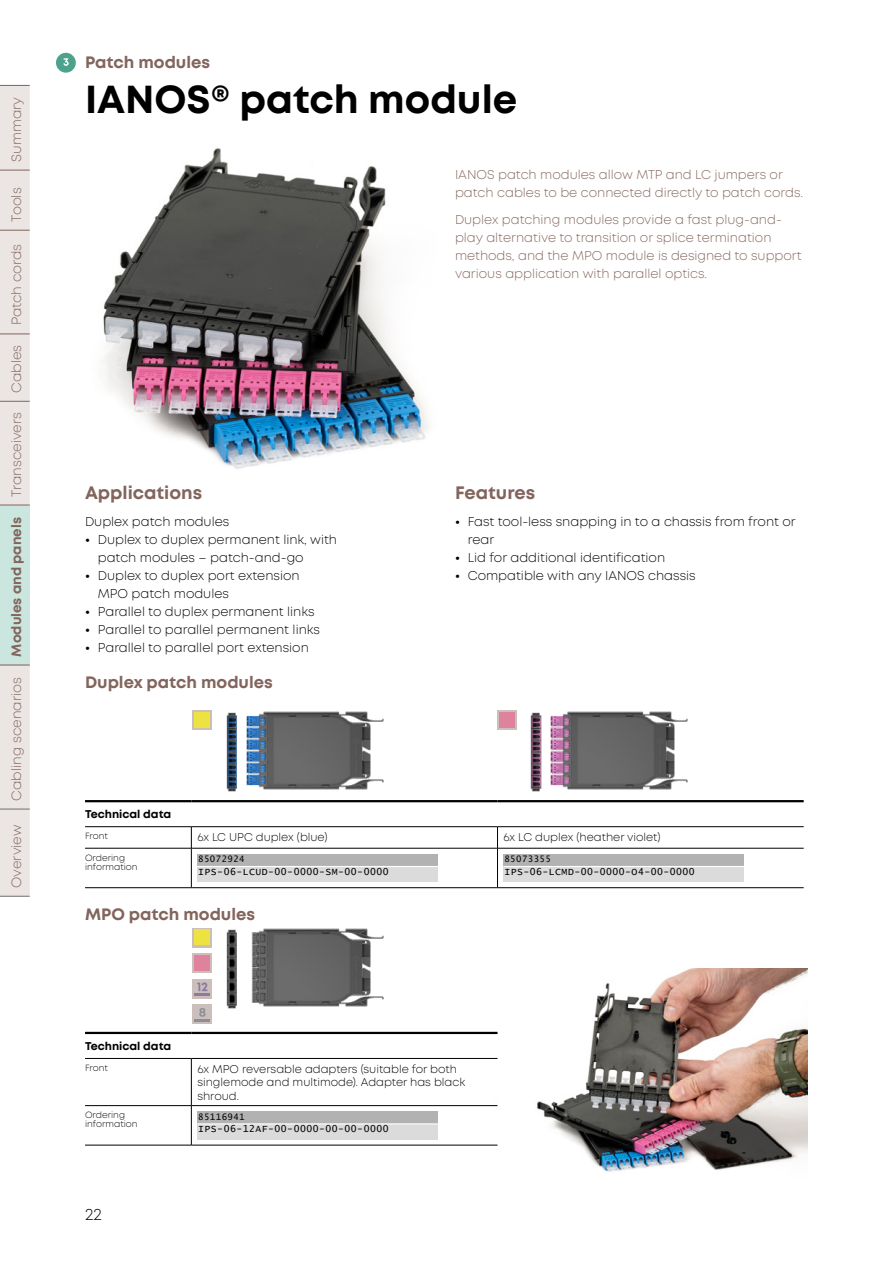
<style>
.page{position:relative;width:893px;height:1263px;background:#fff}
.page>*{position:absolute;margin:0;border:0;box-sizing:border-box;transform-origin:0 0}
.INHALT_Headline{font:700 39px "Mont";color:#000}
.INHALT_Subheadline_S{font:700 18px "Mont";color:#82655c}
.INHALT_Chapter{font:700 16.5px "Mont";color:#82655c}
.t1{font:300 16.5px "Mont";color:#000}
.DC_content_-_Navigat{font:300 13.5px "Mont";color:#82655c}
.DC_content_-_Navigat-2{font:700 13.5px "Mont";color:#82655c}
.INHALT_Copytext_Aufz{font:300 12.75px/18px "Mont";color:#000}
.INHALT_Copytext{font:300 12.75px/18px "Mont";color:#82655c}
.INHALT_Copytext_Tabe{font:300 11.25px/13.5px "Mont";color:#000}
.INHALT_Copytext_Tabe-2{font:700 11.25px "Mont";color:#000}
.DC_catalog_-_descrip{font:9.75px "Lucida Console";letter-spacing:.05em;color:#000}
.DC_content_-_Paragra{font:300 9px/9px "Mont";color:#000}
.DC_catalog_-_descrip-2{font:9px "Lucida Console";letter-spacing:.05em;color:#000}
.s1{font-weight:700}
</style>
<div class="page">
<img style="left:102px;top:148px;width:327px;height:321px">
<svg style="left:56px;top:53px;width:20px;height:20px"></svg>
<img style="left:530px;top:712px;width:11px;height:80px">
<img style="left:226px;top:712px;width:11px;height:80px">
<img style="left:226px;top:929px;width:11px;height:80px">
<img style="left:550px;top:711px;width:138px;height:79px">
<img style="left:246px;top:711px;width:138px;height:79px">
<img style="left:251px;top:928px;width:133px;height:79px">
<img style="left:494px;top:968px;width:314px;height:204px">
<svg style="left:192px;top:710px;width:20px;height:20px"></svg>
<div style="left:195px;top:712px;width:15px;height:16px;background:#ece343"></div>
<svg style="left:192px;top:928px;width:20px;height:19px"></svg>
<div style="left:195px;top:929px;width:15px;height:16px;background:#ece343"></div>
<div style="left:192px;top:978px;width:20px;height:20px;background:#ccbeba"></div>
<hr style="left:195px;top:993px;width:15px;height:3px;background:#897ca0">
<svg style="left:197px;top:982px;width:10px;height:9px"></svg>
<div style="left:497px;top:710px;width:20px;height:20px;background:linear-gradient(to right,#ccbeba,#ccbeba)"></div>
<div style="left:499px;top:712px;width:15px;height:16px;background:#df829d"></div>
<svg style="left:192px;top:953px;width:20px;height:20px"></svg>
<div style="left:195px;top:955px;width:15px;height:16px;background:#df829d"></div>
<div style="left:192px;top:1004px;width:20px;height:20px;background:#ccbeba"></div>
<hr style="left:195px;top:1019px;width:15px;height:3px;background:#8c9098">
<svg style="left:199px;top:1008px;width:7px;height:9px"></svg>
<hr style="left:85px;top:826px;width:106px;height:1px;background:#000">
<hr style="left:191px;top:826px;width:306px;height:1px;background:#000">
<hr style="left:85px;top:848px;width:106px;height:1px;background:#000">
<hr style="left:191px;top:848px;width:306px;height:1px;background:#000">
<hr style="left:497px;top:848px;width:307px;height:1px;background:#000">
<hr style="left:85px;top:887px;width:106px;height:1px;background:#000">
<hr style="left:191px;top:887px;width:306px;height:1px;background:#000">
<hr style="left:85px;top:800px;width:106px;height:2px;background:#000">
<hr style="left:191px;top:800px;width:306px;height:2px;background:#000">
<hr style="left:497px;top:800px;width:307px;height:2px;background:#000">
<svg style="left:191px;top:827px;width:1px;height:21px"></svg>
<hr style="left:191px;top:848px;width:1px;height:39px;background:#000">
<hr style="left:497px;top:826px;width:307px;height:1px;background:#000">
<svg style="left:497px;top:827px;width:1px;height:21px"></svg>
<hr style="left:497px;top:848px;width:1px;height:39px;background:#000">
<hr style="left:497px;top:887px;width:307px;height:1px;background:#000">
<div style="left:197px;top:854px;width:241px;height:12px;background:#b2b2b2"></div>
<div style="left:197px;top:866px;width:241px;height:16px;background:#dbdbdb"></div>
<hr style="left:197px;top:866px;width:241px;height:1px;background:#fff">
<div style="left:503px;top:854px;width:241px;height:12px;background:#b2b2b2"></div>
<div style="left:503px;top:866px;width:241px;height:16px;background:#dbdbdb"></div>
<hr style="left:503px;top:866px;width:241px;height:1px;background:#fff">
<hr style="left:85px;top:1058px;width:106px;height:1px;background:#000">
<hr style="left:191px;top:1058px;width:306px;height:1px;background:#000">
<hr style="left:85px;top:1105px;width:106px;height:1px;background:#000">
<hr style="left:191px;top:1105px;width:306px;height:1px;background:#000">
<hr style="left:85px;top:1145px;width:106px;height:1px;background:#000">
<hr style="left:191px;top:1145px;width:306px;height:1px;background:#000">
<hr style="left:85px;top:1032px;width:106px;height:2px;background:#000">
<hr style="left:191px;top:1032px;width:306px;height:2px;background:#000">
<hr style="left:191px;top:1059px;width:1px;height:46px;background:#000">
<hr style="left:191px;top:1106px;width:1px;height:39px;background:#000">
<div style="left:197px;top:1111px;width:241px;height:13px;background:#b2b2b2"></div>
<div style="left:197px;top:1124px;width:241px;height:15px;background:#dbdbdb"></div>
<hr style="left:197px;top:1123px;width:241px;height:1px;background:#fff">
<div style="left:0;top:86px;width:30px;height:810px;background:#ebe6e4"></div>
<div style="left:0;top:505px;width:30px;height:160px;background:#cae6df"></div>
<hr style="left:0;top:401px;width:30px;height:1px;background:#82655c">
<hr style="left:0;top:334px;width:30px;height:1px;background:#82655c">
<hr style="left:0;top:230px;width:30px;height:1px;background:#82655c">
<hr style="left:0;top:170px;width:30px;height:1px;background:#82655c">
<hr style="left:0;top:85px;width:30px;height:1px;background:#82655c">
<hr style="left:0;top:896px;width:30px;height:1px;background:#6f6f6f">
<hr style="left:0;top:505px;width:30px;height:1px;background:#82655c">
<hr style="left:0;top:809px;width:30px;height:1px;background:#6f6f6f">
<hr style="left:0;top:665px;width:30px;height:1px;background:#82655c">
<p class="DC_content_-_Navigat" style="left:8px;top:162px;width:66px;rotate:-90deg">Summary</p>
<p class="DC_content_-_Navigat" style="left:8px;top:222px;width:36px;rotate:-90deg">Tools</p>
<p class="DC_content_-_Navigat" style="left:8px;top:325px;width:83px;rotate:-90deg">Patch cords</p>
<p class="DC_content_-_Navigat" style="left:8px;top:393px;width:50px;rotate:-90deg">Cables</p>
<p class="DC_content_-_Navigat" style="left:8px;top:496px;width:86px;rotate:-90deg">Transceivers</p>
<p class="DC_content_-_Navigat-2" style="left:8px;top:656px;width:141px;rotate:-90deg">Modules and panels</p>
<p class="DC_content_-_Navigat" style="left:8px;top:800px;width:125px;rotate:-90deg">Cabling scenarios</p>
<p class="DC_content_-_Navigat" style="left:8px;top:888px;width:65px;rotate:-90deg">Overview</p>
<p class="INHALT_Chapter" style="left:85px;top:52px;width:127px">Patch modules</p>
<p class="INHALT_Headline" style="left:85px;top:74px;width:434px">IANOS® patch module</p>
<p class="INHALT_Subheadline_S" style="left:85px;top:481px;width:119px">Applications</p>
<p class="INHALT_Copytext_Aufz" style="left:85px;top:512px;width:146px">Duplex patch modules</p>
<p class="INHALT_Copytext_Aufz" style="left:98px;top:530px;width:241px;text-indent:-13px"><span class="s1">•</span> Duplex to duplex permanent link, with patch modules – patch-and-go</p>
<p class="INHALT_Copytext_Aufz" style="left:98px;top:566px;width:203px;text-indent:-13px"><span class="s1">•</span> Duplex to duplex port extension<br>MPO patch modules</p>
<p class="INHALT_Copytext_Aufz" style="left:85px;top:602px;width:231px"><span class="s1">•</span> Parallel to duplex permanent links</p>
<p class="INHALT_Copytext_Aufz" style="left:85px;top:620px;width:236px"><span class="s1">•</span> Parallel to parallel permanent links</p>
<p class="INHALT_Copytext_Aufz" style="left:85px;top:638px;width:225px"><span class="s1">•</span> Parallel to parallel port extension</p>
<p class="INHALT_Chapter" style="left:85px;top:672px;width:189px">Duplex patch modules</p>
<p class="INHALT_Copytext" style="left:455px;top:166px;width:350px">IANOS patch modules allow MTP and LC jumpers or patch cables to be connected directly to patch cords.</p>
<p class="INHALT_Copytext" style="left:455px;top:210px;width:348px">Duplex patching modules provide a fast plug-and&shy;play alternative to transition or splice termination methods, and the MPO module is designed to support various application with parallel optics.</p>
<p class="INHALT_Subheadline_S" style="left:455px;top:481px;width:82px">Features</p>
<p class="INHALT_Copytext_Aufz" style="left:468px;top:512px;width:329px;text-indent:-13px"><span class="s1">•</span> Fast tool-less snapping in to a chassis from front or rear</p>
<p class="INHALT_Copytext_Aufz" style="left:455px;top:548px;width:212px"><span class="s1">•</span> Lid for additional identification</p>
<p class="INHALT_Copytext_Aufz" style="left:455px;top:566px;width:242px"><span class="s1">•</span> Compatible with any IANOS chassis</p>
<p class="INHALT_Copytext_Tabe-2" style="left:85px;top:806px;width:88px">Technical data</p>
<p class="DC_content_-_Paragra" style="left:85px;top:832px;width:24px">Front</p>
<p class="INHALT_Copytext_Tabe" style="left:197px;top:830px;width:132px">6x LC UPC duplex (blue)</p>
<p class="INHALT_Copytext_Tabe" style="left:503px;top:830px;width:159px">6x LC duplex (heather violet)</p>
<p class="DC_content_-_Paragra" style="left:85px;top:853px;width:54px">Ordering information</p>
<p class="DC_catalog_-_descrip-2" style="left:198px;top:855px;width:48px">85072924</p>
<p class="DC_catalog_-_descrip" style="left:198px;top:867px;width:192px">IPS-06-LCUD-00-0000-SM-00-0000</p>
<p class="DC_catalog_-_descrip-2" style="left:504px;top:855px;width:48px">85073355</p>
<p class="DC_catalog_-_descrip" style="left:504px;top:867px;width:192px">IPS-06-LCMD-00-0000-O4-00-0000</p>
<p class="INHALT_Chapter" style="left:85px;top:903px;width:172px">MPO patch modules</p>
<p class="INHALT_Copytext_Tabe-2" style="left:85px;top:1038px;width:88px">Technical data</p>
<p class="DC_content_-_Paragra" style="left:85px;top:1063px;width:24px">Front</p>
<p class="INHALT_Copytext_Tabe" style="left:197px;top:1062px;width:270px">6x MPO reversable adapters (suitable for both singlemode and multimode). Adapter has black shroud.</p>
<p class="DC_content_-_Paragra" style="left:85px;top:1110px;width:54px">Ordering information</p>
<p class="DC_catalog_-_descrip-2" style="left:198px;top:1112px;width:48px">85116941</p>
<p class="DC_catalog_-_descrip" style="left:198px;top:1125px;width:192px">IPS-06-12AF-00-0000-00-00-0000</p>
<p class="t1" style="left:85px;top:1204px;width:18px">22</p>
</div>
